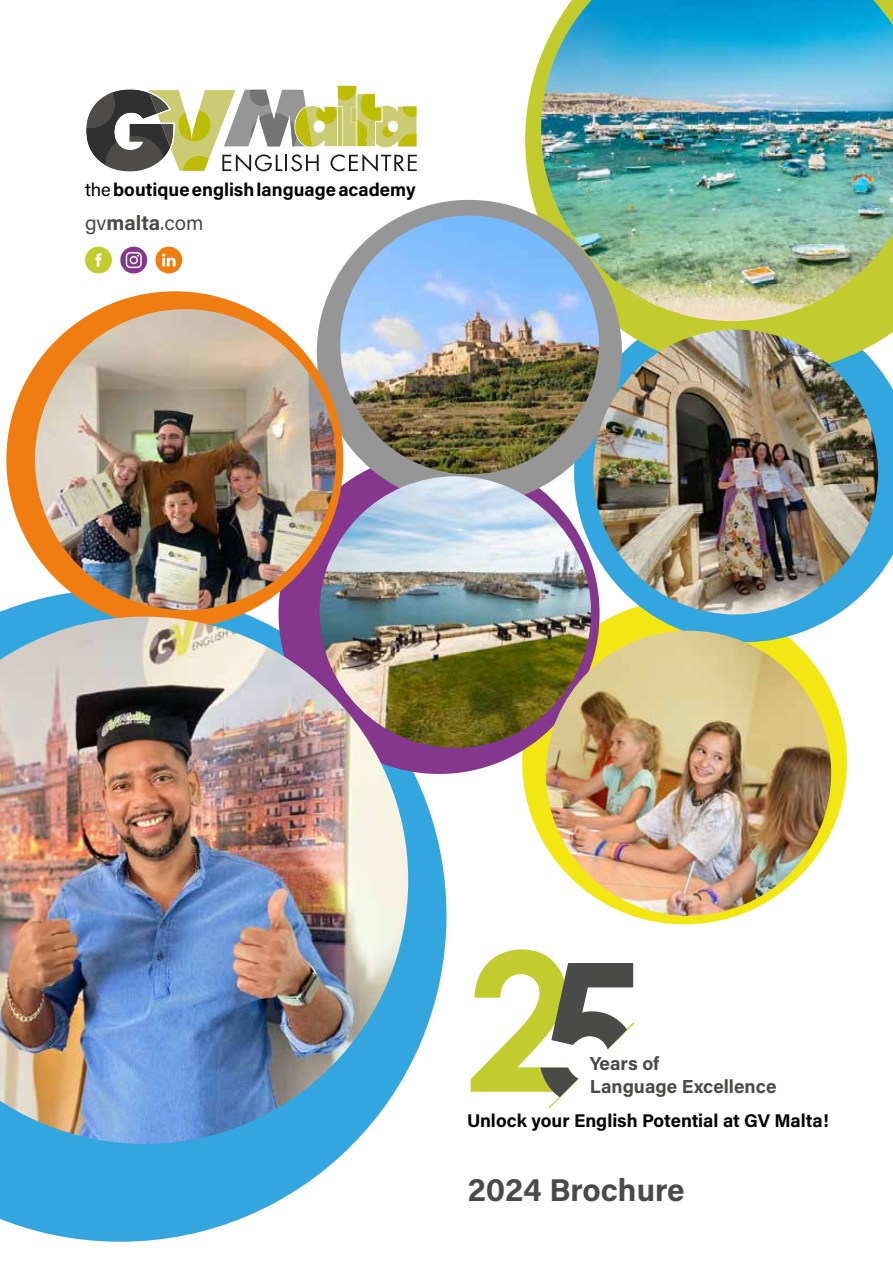
<style>
.page{position:relative;width:893px;height:1263px;background:#fff}
.page>*{position:absolute;margin:0;border:0;box-sizing:border-box;transform-origin:0 0}
.t1{font:700 31.5px "Acumin Pro";letter-spacing:-.005em;color:#4a4a49}
.t2{font:20.55px "Acumin Pro";color:#4a4a49}
.t3{font:700 18.9px/22.6px "Acumin Pro";color:#4a4a49}
.t4{font:700 18.45px "Acumin Pro";color:#000}
.s1{font-weight:400}
.s2{font-weight:700}
</style>
<div class="page">
<div style="left:522px;top:600px;width:325px;height:324px;background:#f2e613;border-radius:50%"></div>
<svg style="left:0;top:590px;width:446px;height:652px;fill:#33a6df"></svg>
<div style="left:279px;top:453px;width:321px;height:321px;background:#84378c;border-radius:50%"></div>
<svg style="left:574px;top:374px;width:319px;height:268px;fill:#33a6df"></svg>
<svg style="left:525px;top:56px;width:368px;height:318px;background:#b7ce69"></svg>
<div style="left:317px;top:200px;width:305px;height:305px;background:#969696;border-radius:50%"></div>
<div style="left:6px;top:291px;width:337px;height:337px;background:#ef7d11;border-radius:50%"></div>
<svg style="left:86px;top:85px;width:331px;height:87px"></svg>
<svg style="left:85px;top:247px;width:27px;height:26px"></svg>
<svg style="left:155px;top:247px;width:27px;height:26px"></svg>
<svg style="left:120px;top:247px;width:27px;height:26px"></svg>
<img style="left:35px;top:309px;width:301px;height:301px;border-radius:150px">
<img style="left:320px;top:476px;width:271px;height:272px;border-radius:136px">
<img style="left:340px;top:216px;width:259px;height:258px;border-radius:129px">
<img style="left:593px;top:330px;width:285px;height:284px;border-radius:142px">
<img style="left:541px;top:0;width:352px;height:321px">
<img style="left:546px;top:631px;width:285px;height:285px;border-radius:143px">
<img style="left:0;top:617px;width:408px;height:527px">
<svg style="left:471px;top:949px;width:164px;height:159px"></svg>
<p class="t4" style="left:85px;top:176px;width:332px"><span class="s1">the</span> boutique english language academy</p>
<p class="t2" style="left:85px;top:209px;width:120px">gv<span class="s2">malta</span>.com</p>
<p class="t3" style="left:590px;top:1051px;width:188px">Years of<br>Language Excellence</p>
<p class="t4" style="left:467px;top:1107px;width:363px">Unlock your English Potential at GV Malta!</p>
<h1 class="t1" style="left:468px;top:1168px;width:218px">2024 Brochure</h1>
</div>
